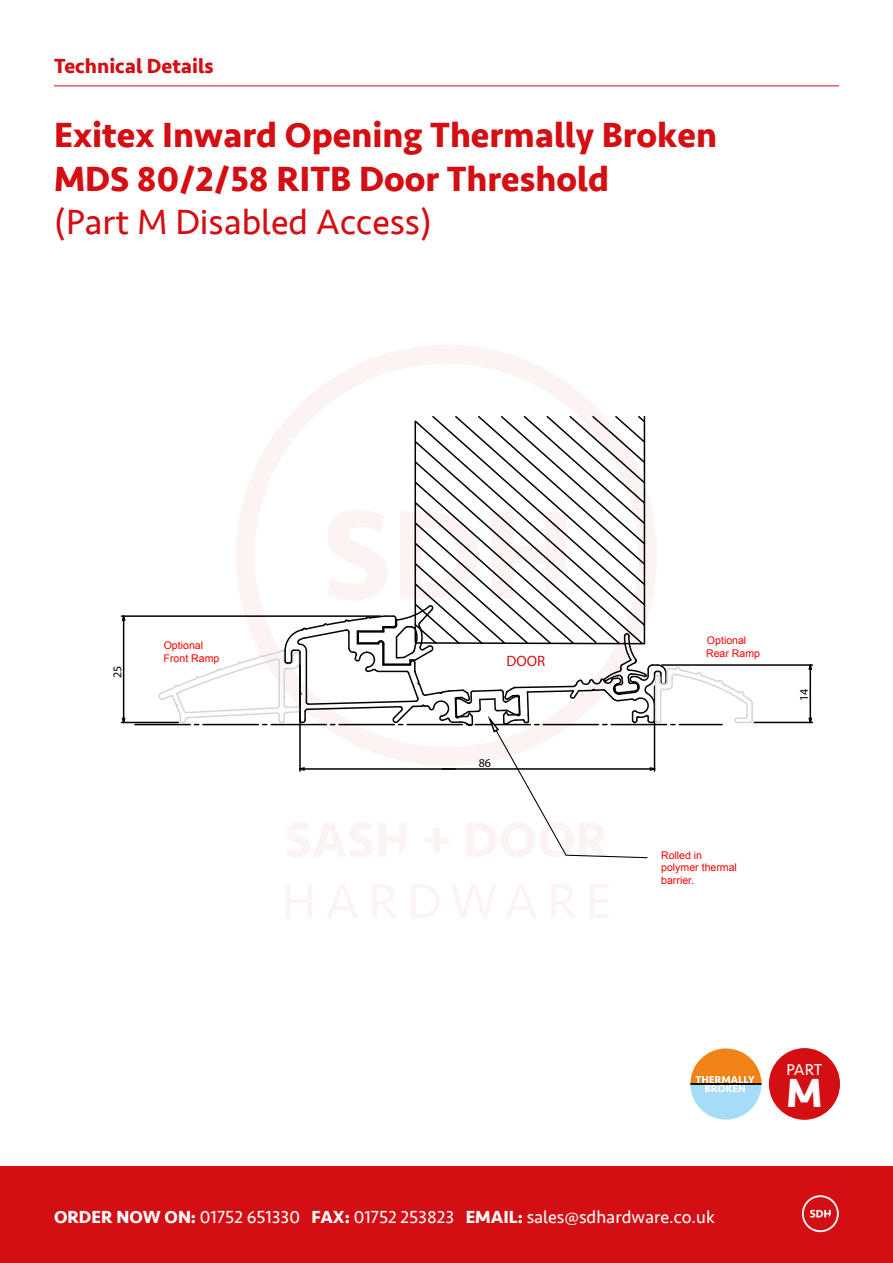
<style>
.page{position:relative;width:893px;height:1263px;background:#fff}
.page>*{position:absolute;margin:0;border:0;box-sizing:border-box;transform-origin:0 0}
.t1{font:700 41.85px "Seravek";color:#fff}
.t2{font:700 36px/43.2px "Seravek";color:#d40f14}
.t3{font:36px "Seravek";color:#d40f14}
.t4{font:700 21px "Seravek";color:#d40f14}
.t5{font:18px "Seravek";color:#fff}
.t6{font:16.2px "Seravek";color:#fff}
.t7{font:15px "Myriad Pro";color:#d40f14}
.t8{font:12px "Myriad Pro";color:#000}
.t9{font:10.5px/12.6px "Arial";color:#f40000}
.s1{font-weight:700}
</style>
<div class="page">
<div style="left:0;top:1166px;width:893px;height:97px;background:#d40f14"></div>
<svg style="left:802px;top:1195px;width:37px;height:37px"></svg>
<svg style="left:241px;top:345px;width:411px;height:165px"></svg>
<svg style="left:286px;top:885px;width:26px;height:33px"></svg>
<svg style="left:327px;top:885px;width:30px;height:33px"></svg>
<svg style="left:373px;top:885px;width:24px;height:33px"></svg>
<svg style="left:411px;top:885px;width:28px;height:33px"></svg>
<svg style="left:452px;top:885px;width:44px;height:33px"></svg>
<svg style="left:506px;top:885px;width:30px;height:33px"></svg>
<svg style="left:552px;top:885px;width:23px;height:33px"></svg>
<svg style="left:590px;top:885px;width:18px;height:33px"></svg>
<hr style="left:54px;top:85px;width:785px;height:1px;background:#d40f14">
<svg style="left:690px;top:1048px;width:71px;height:71px"></svg>
<div style="left:769px;top:1048px;width:71px;height:72px;background:#d40f14;border-radius:50%"></div>
<hr style="left:809px;top:694px;width:2px;height:28px;background:#000">
<hr style="left:809px;top:665px;width:2px;height:29px;background:#000">
<svg style="left:807px;top:716px;width:6px;height:8px"></svg>
<svg style="left:808px;top:664px;width:5px;height:7px"></svg>
<hr style="left:754px;top:722px;width:58px;height:1px;background:#000">
<hr style="left:662px;top:664px;width:150px;height:2px;background:#000">
<hr style="left:123px;top:669px;width:1px;height:53px;background:#000">
<hr style="left:123px;top:616px;width:1px;height:53px;background:#000">
<svg style="left:121px;top:716px;width:6px;height:8px"></svg>
<svg style="left:121px;top:615px;width:5px;height:7px"></svg>
<hr style="left:122px;top:722px;width:56px;height:1px;background:#000">
<hr style="left:122px;top:615px;width:258px;height:2px;background:#000">
<svg style="left:415px;top:415px;width:231px;height:95px"></svg>
<hr style="left:415px;top:421px;width:1px;height:222px;background:#000">
<svg style="left:135px;top:510px;width:619px;height:349px"></svg>
<p class="t4" style="left:54px;top:50px;width:161px">Technical Details</p>
<h2 class="t2" style="left:54px;top:113px;width:665px">Exitex Inward Opening Thermally Broken<br>MDS 80/2/58 RITB Door Threshold</h2>
<h2 class="t3" style="left:54px;top:194px;width:379px">(Part M Disabled Access)</h2>
<p class="t8" style="left:110px;top:678px;width:14px;rotate:-90deg">25</p>
<p class="t9" style="left:164px;top:639px;width:57px">Optional<br>Front Ramp</p>
<p class="t9" style="left:706px;top:634px;width:56px">Optional<br>Rear Ramp</p>
<p class="t7" style="left:506px;top:651px;width:40px">DOOR</p>
<p class="t8" style="left:479px;top:755px;width:14px">86</p>
<p class="t9" style="left:661px;top:849px;width:77px">Rolled in polymer thermal barrier.</p>
<p class="t8" style="left:797px;top:701px;width:14px;rotate:-90deg">14</p>
<p class="t5" style="left:54px;top:1203px;width:662px"><span class="s1">ORDER NOW ON:</span> 01752 651330 <span class="s1">FAX:</span> 01752 253823 <span class="s1">EMAIL:</span> sales@sdhardware.co.uk</p>
<p class="t6" style="left:786px;top:1057px;width:37px">PART</p>
<h1 class="t1" style="left:786px;top:1060px;width:37px">M</h1>
</div>
